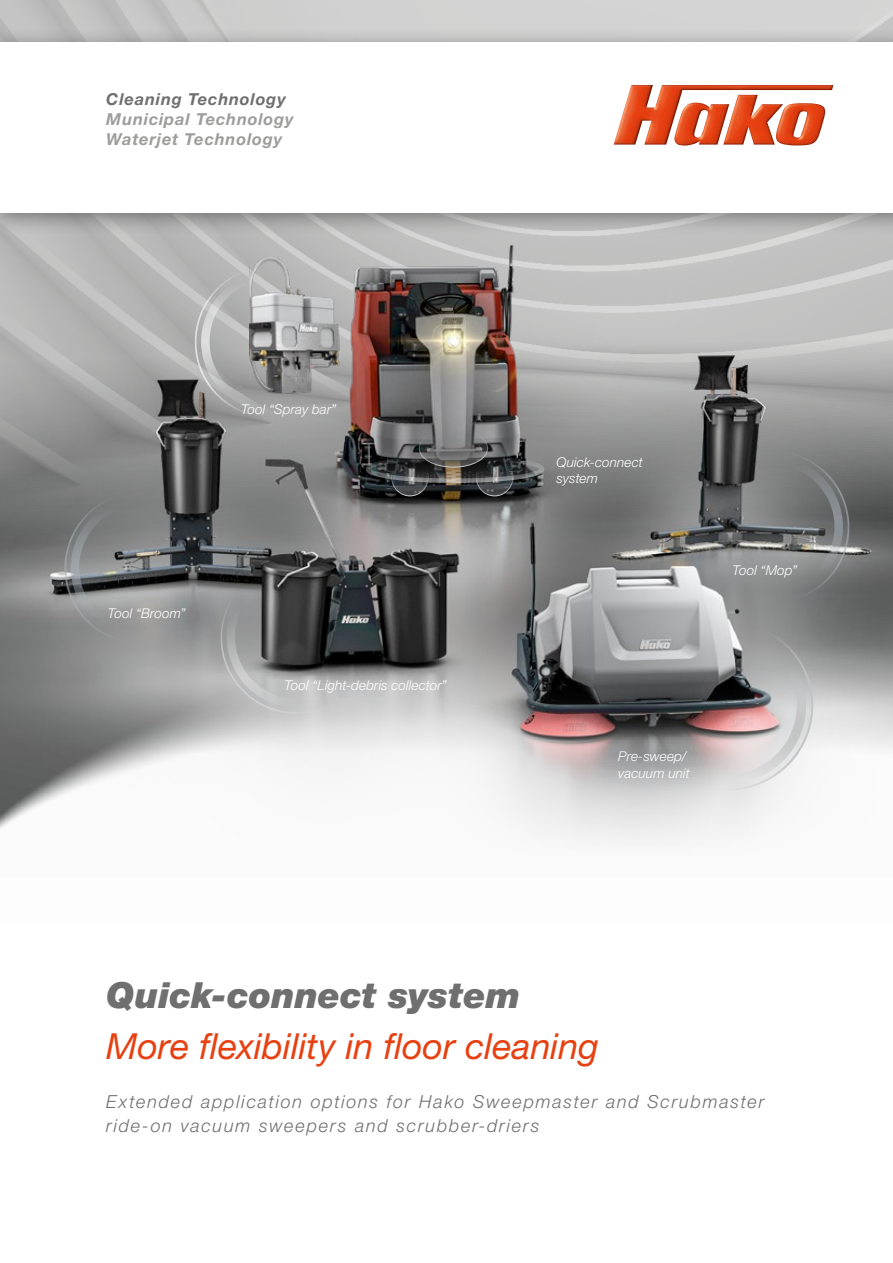
<style>
.page{position:relative;width:893px;height:1263px;background:#fff}
.page>*{position:absolute;margin:0;border:0;box-sizing:border-box;transform-origin:0 0}
.t1{font:italic 36px "Helvetica Neue LT Std";letter-spacing:-.005em;color:#e74011}
.t2{font:italic 900 36px "Helvetica Neue LT Std";color:#706f6f}
.t3{font:italic 300 18px/24px "Helvetica Neue LT Std";letter-spacing:.1em;color:#706f6f}
.t4{font:italic 700 16.5px/19.8px "Helvetica Neue LT Std";letter-spacing:.05em;color:#9d9d9c}
.t5{font:italic 700 16.5px "Helvetica Neue LT Std";letter-spacing:.05em;color:#706f6f}
.t6{font:italic 300 13.5px/16.2px "Helvetica Neue LT Std";letter-spacing:.01em;color:#fff}
</style>
<div class="page">
<img style="left:0;top:236px;width:893px;height:611px">
<svg style="left:636px;top:446px;width:218px;height:355px;background:#979696"></svg>
<svg style="left:64px;top:490px;width:316px;height:232px;background:#7d7e7e"></svg>
<svg style="left:392px;top:458px;width:36px;height:38px"></svg>
<div style="left:391px;top:458px;width:38px;height:38px;border:1px solid #e3e3e3;border-radius:50%"></div>
<svg style="left:476px;top:458px;width:37px;height:38px"></svg>
<div style="left:476px;top:458px;width:37px;height:38px;border:1px solid #e3e3e3;border-radius:50%"></div>
<svg style="left:419px;top:429px;width:69px;height:38px"></svg>
<div style="left:419px;top:429px;width:69px;height:38px;border:1px solid #e3e3e3;border-radius:50%"></div>
<svg style="left:368px;top:458px;width:174px;height:23px;background:#444342"></svg>
<div style="left:366px;top:455px;width:178px;height:28px;border:4px solid #e3e3e3;border-radius:50%"></div>
<svg style="left:194px;top:264px;width:154px;height:154px;background:#adadad"></svg>
<img style="left:249px;top:256px;width:95px;height:144px">
<div style="left:0;top:28px;width:893px;height:208px;background:#000;opacity:.4"></div>
<div style="left:0;top:43px;width:893px;height:170px;background:#fff"></div>
<img style="left:614px;top:85px;width:219px;height:61px">
<p class="t5" style="left:106px;top:89px;width:181px">Cleaning Technology</p>
<p class="t4" style="left:106px;top:109px;width:189px">Municipal Technology<br>Waterjet Technology</p>
<p class="t6" style="left:241px;top:401px;width:97px">Tool “Spray bar”</p>
<p class="t6" style="left:108px;top:605px;width:79px">Tool “Broom”</p>
<p class="t6" style="left:284px;top:677px;width:164px">Tool “Light-debris collector”</p>
<p class="t6" style="left:557px;top:454px;width:88px">Quick-connect system</p>
<p class="t6" style="left:733px;top:562px;width:66px">Tool “Mop”</p>
<p class="t6" style="left:618px;top:748px;width:73px">Pre-sweep/ vacuum unit</p>
<h1 class="t2" style="left:106px;top:973px;width:416px">Quick-connect system</h1>
<h1 class="t1" style="left:106px;top:1024px;width:494px">More flexibility in floor cleaning</h1>
<h2 class="t3" style="left:106px;top:1089px;width:660px">Extended application options for Hako Sweepmaster and Scrubmaster ride-on vacuum sweepers and scrubber-driers</h2>
</div>
